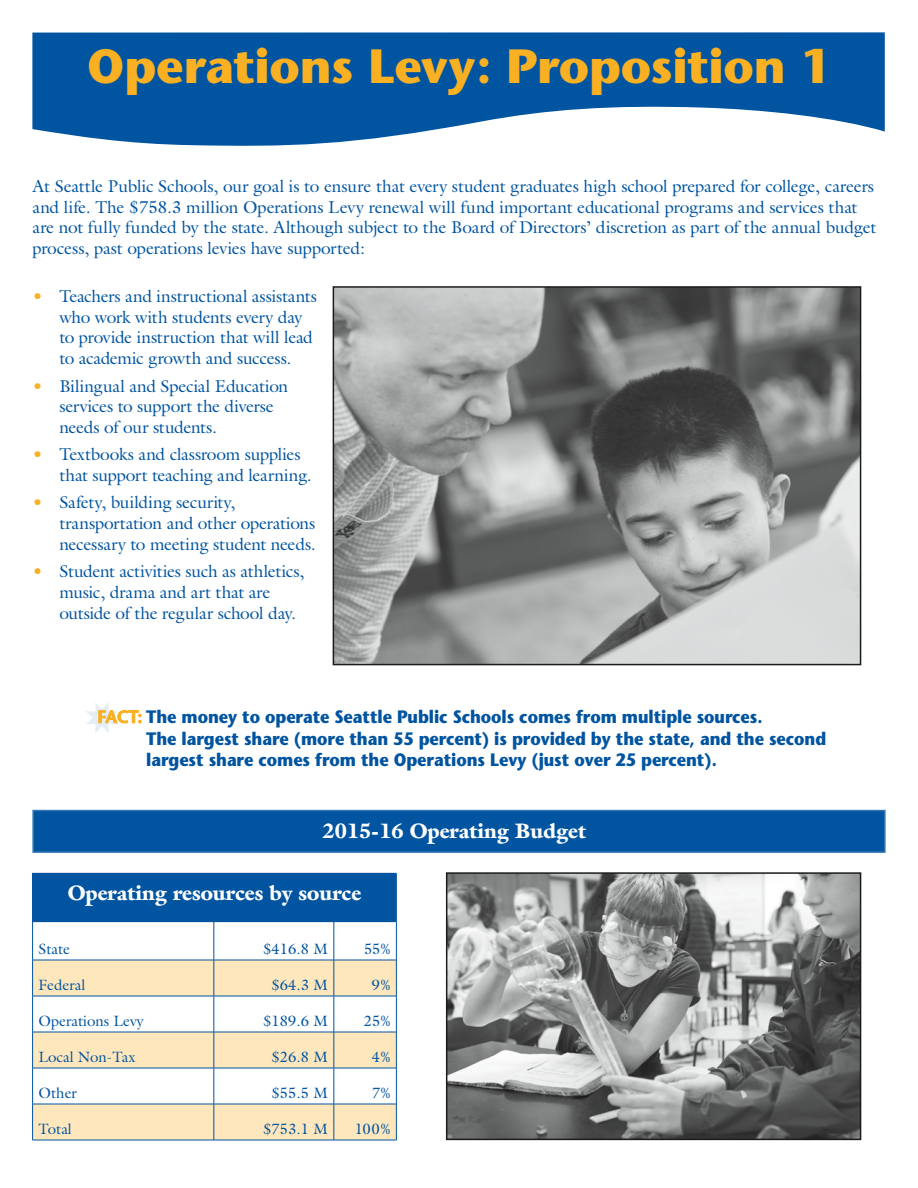
<style>
.page{position:relative;width:918px;height:1188px;background:#fff}
.page>*{position:absolute;margin:0;border:0;box-sizing:border-box;transform-origin:0 0}
.t1{font:700 48px "Stone Sans";letter-spacing:-.01em;color:#fab023}
.t2{font:900 21px "Galliard";color:#fff}
.t3{font:700 18px/21.6px "Stone Sans";letter-spacing:-.005em;color:#0054a0;scale:.91 1}
.t4{font:17.25px/20.7px "Galliard";letter-spacing:-.01em;color:#0054a0}
.t5{font:15px "Galliard";color:#0054a0}
.s1{color:#fab023}
</style>
<div class="page">
<div style="left:33px;top:873px;width:363px;height:49px;background:#0054a0"></div>
<div style="left:33px;top:960px;width:181px;height:36px;background:#fee7bd"></div>
<div style="left:214px;top:960px;width:120px;height:36px;background:#fee7bd"></div>
<div style="left:334px;top:960px;width:62px;height:36px;background:#fee7bd"></div>
<div style="left:33px;top:1032px;width:181px;height:36px;background:#fee7bd"></div>
<div style="left:214px;top:1032px;width:120px;height:36px;background:#fee7bd"></div>
<div style="left:334px;top:1032px;width:62px;height:36px;background:#fee7bd"></div>
<div style="left:33px;top:1104px;width:181px;height:36px;background:#fee7bd"></div>
<div style="left:214px;top:1104px;width:120px;height:36px;background:#fee7bd"></div>
<div style="left:334px;top:1104px;width:62px;height:36px;background:#fee7bd"></div>
<hr style="left:32px;top:874px;width:1px;height:47px;background:#0054a0">
<hr style="left:32px;top:873px;width:182px;height:1px;background:#0054a0">
<hr style="left:334px;top:873px;width:63px;height:1px;background:#0054a0">
<hr style="left:396px;top:874px;width:1px;height:47px;background:#0054a0">
<hr style="left:32px;top:922px;width:1px;height:38px;background:#0054a0">
<hr style="left:32px;top:921px;width:182px;height:1px;background:#0054a0">
<hr style="left:334px;top:922px;width:1px;height:38px;background:#0054a0">
<hr style="left:32px;top:960px;width:1px;height:36px;background:#0054a0">
<hr style="left:32px;top:960px;width:182px;height:1px;background:#0054a0">
<hr style="left:214px;top:960px;width:120px;height:1px;background:#0054a0">
<hr style="left:334px;top:960px;width:1px;height:36px;background:#0054a0">
<hr style="left:334px;top:960px;width:63px;height:1px;background:#0054a0">
<hr style="left:32px;top:996px;width:1px;height:36px;background:#0054a0">
<hr style="left:32px;top:996px;width:182px;height:1px;background:#0054a0">
<hr style="left:214px;top:996px;width:120px;height:1px;background:#0054a0">
<hr style="left:334px;top:996px;width:1px;height:36px;background:#0054a0">
<hr style="left:334px;top:996px;width:63px;height:1px;background:#0054a0">
<hr style="left:32px;top:1032px;width:1px;height:36px;background:#0054a0">
<hr style="left:32px;top:1032px;width:182px;height:1px;background:#0054a0">
<hr style="left:214px;top:1032px;width:120px;height:1px;background:#0054a0">
<hr style="left:334px;top:1032px;width:1px;height:36px;background:#0054a0">
<hr style="left:334px;top:1032px;width:63px;height:1px;background:#0054a0">
<hr style="left:32px;top:1068px;width:1px;height:36px;background:#0054a0">
<hr style="left:32px;top:1068px;width:182px;height:1px;background:#0054a0">
<hr style="left:214px;top:1068px;width:120px;height:1px;background:#0054a0">
<hr style="left:334px;top:1068px;width:1px;height:36px;background:#0054a0">
<hr style="left:334px;top:1068px;width:63px;height:1px;background:#0054a0">
<hr style="left:32px;top:1104px;width:1px;height:36px;background:#0054a0">
<hr style="left:32px;top:1104px;width:182px;height:1px;background:#0054a0">
<hr style="left:32px;top:1140px;width:182px;height:1px;background:#0054a0">
<hr style="left:214px;top:1104px;width:1px;height:36px;background:#0054a0">
<hr style="left:214px;top:1140px;width:120px;height:1px;background:#0054a0">
<hr style="left:334px;top:1104px;width:1px;height:36px;background:#0054a0">
<hr style="left:396px;top:1104px;width:1px;height:36px;background:#0054a0">
<hr style="left:334px;top:1140px;width:63px;height:1px;background:#0054a0">
<hr style="left:214px;top:922px;width:1px;height:38px;background:#0054a0">
<hr style="left:334px;top:921px;width:63px;height:1px;background:#0054a0">
<hr style="left:396px;top:922px;width:1px;height:38px;background:#0054a0">
<hr style="left:214px;top:960px;width:1px;height:36px;background:#0054a0">
<hr style="left:396px;top:960px;width:1px;height:36px;background:#0054a0">
<hr style="left:214px;top:996px;width:1px;height:36px;background:#0054a0">
<hr style="left:396px;top:996px;width:1px;height:36px;background:#0054a0">
<hr style="left:214px;top:1032px;width:1px;height:36px;background:#0054a0">
<hr style="left:396px;top:1032px;width:1px;height:36px;background:#0054a0">
<hr style="left:214px;top:1068px;width:1px;height:36px;background:#0054a0">
<hr style="left:396px;top:1068px;width:1px;height:36px;background:#0054a0">
<hr style="left:214px;top:1104px;width:120px;height:1px;background:#0054a0">
<hr style="left:334px;top:1104px;width:63px;height:1px;background:#0054a0">
<svg style="left:32px;top:32px;width:854px;height:114px;fill:#0054a0"></svg>
<img style="left:336px;top:289px;width:522px;height:373px">
<div style="left:333px;top:286px;width:528px;height:379px;border:2px solid #1c1b1b"></div>
<svg style="left:86px;top:703px;width:56px;height:30px"></svg>
<div style="left:32px;top:810px;width:854px;height:43px;background:#0054a0;border:2px solid #3376b3"></div>
<img style="left:449px;top:875px;width:409px;height:262px">
<div style="left:446px;top:872px;width:415px;height:268px;border:2px solid #1c1b1b"></div>
<p class="t1" style="left:87px;top:38px;width:745px">Operations Levy: Proposition 1</p>
<p class="t4" style="left:32px;top:175px;width:845px">At Seattle Public Schools, our goal is to ensure that every student graduates high school prepared for college, careers and life. The $758.3 million Operations Levy renewal will fund important educational programs and services that are not fully funded by the state. Although subject to the Board of Directors’ discretion as part of the annual budget process, past operations levies have supported:</p>
<p class="t4" style="left:59px;top:286px;width:259px;text-indent:-27px"><span class="s1">•</span> Teachers and instructional assistants who work with students every day to provide instruction that will lead to academic growth and success.</p>
<p class="t4" style="left:59px;top:375px;width:230px;text-indent:-27px"><span class="s1">•</span> Bilingual and Special Education services to support the diverse needs of our students.</p>
<p class="t4" style="left:59px;top:444px;width:254px;text-indent:-27px"><span class="s1">•</span> Textbooks and classroom supplies that support teaching and learning.</p>
<p class="t4" style="left:59px;top:492px;width:258px;text-indent:-27px"><span class="s1">•</span> Safety, building security, transportation and other operations necessary to meeting student needs.</p>
<p class="t4" style="left:59px;top:561px;width:246px;text-indent:-27px"><span class="s1">•</span> Student activities such as athletics, music, drama and art that are outside of the regular school day.</p>
<p class="t3" style="left:146px;top:706px;width:749px">The money to operate Seattle Public Schools comes from multiple sources.<br>The largest share (more than 55 percent) is provided by the state, and the second largest share comes from the Operations Levy (just over 25 percent).</p>
<p class="t2" style="left:323px;top:818px;width:265px">2015-16 Operating Budget</p>
<p class="t2" style="left:68px;top:880px;width:295px">Operating resources by source</p>
<p class="t5" style="left:39px;top:940px;width:33px">State</p>
<p class="t5" style="left:263px;top:940px;width:66px">$416.8 M</p>
<p class="t5" style="left:364px;top:940px;width:28px">55%</p>
<p class="t5" style="left:39px;top:976px;width:48px">Federal</p>
<p class="t5" style="left:271px;top:976px;width:58px">$64.3 M</p>
<p class="t5" style="left:372px;top:976px;width:20px">9%</p>
<p class="t5" style="left:39px;top:1012px;width:107px">Operations Levy</p>
<p class="t5" style="left:263px;top:1012px;width:66px">$189.6 M</p>
<p class="t5" style="left:364px;top:1012px;width:28px">25%</p>
<p class="t5" style="left:39px;top:1048px;width:99px">Local Non-Tax</p>
<p class="t5" style="left:271px;top:1048px;width:58px">$26.8 M</p>
<p class="t5" style="left:372px;top:1048px;width:20px">4%</p>
<p class="t5" style="left:39px;top:1084px;width:40px">Other</p>
<p class="t5" style="left:271px;top:1084px;width:58px">$55.5 M</p>
<p class="t5" style="left:372px;top:1084px;width:20px">7%</p>
<p class="t5" style="left:39px;top:1120px;width:35px">Total</p>
<p class="t5" style="left:263px;top:1120px;width:66px">$753.1 M</p>
<p class="t5" style="left:355px;top:1120px;width:37px">100%</p>
</div>
